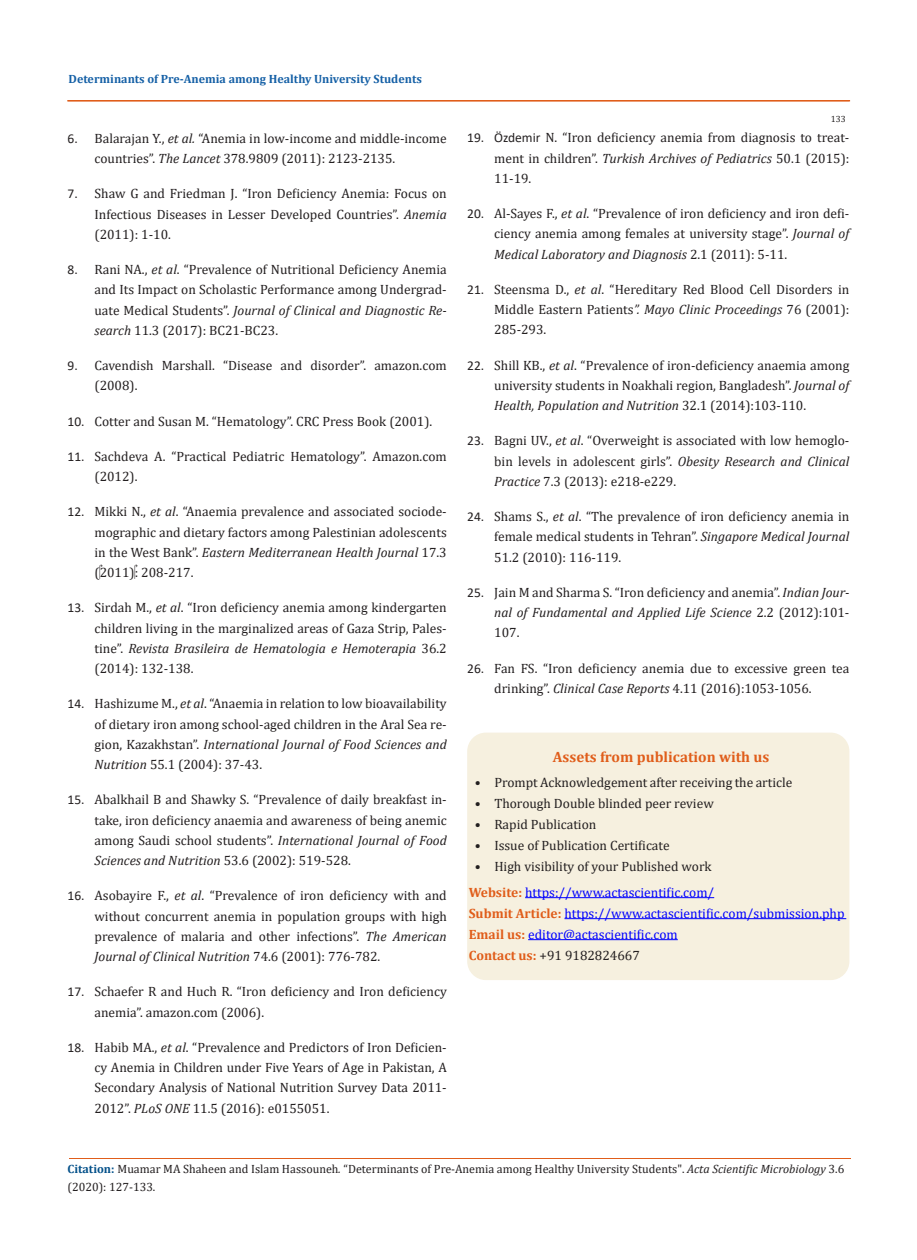
<style>
.page{position:relative;width:917px;height:1260px;background:#fff}
.page>*{position:absolute;margin:0;border:0;box-sizing:border-box;transform-origin:0 0}
.t1{font:700 15px "Cambria";color:#e05d1a}
.t2{font:13.5px/20.2px "Cambria";color:#231f20;text-align:justify}
.t3{font:13.5px "Cambria";color:#00f}
.t4{font:12px/18px "Cambria";color:#231f20}
.t5{font:700 12px "Cambria";color:#1560a6}
.t6{font:9px "Cambria";color:#231f20}
.s1{font-family:"Calibri"}
.s2{font-style:italic}
.s3{font-weight:700;color:#e05d1a}
.s4{font-weight:700;color:#035089}
</style>
<div class="page">
<div style="left:468px;top:733px;width:380px;height:246px;background:#f6f0df;border-radius:18px"></div>
<div style="left:467px;top:733px;width:382px;height:247px;border:2px solid #f6f0df;border-radius:18px"></div>
<hr style="left:525px;top:897px;width:189px;height:1px;background:#00f">
<hr style="left:564px;top:918px;width:282px;height:1px;background:#00f">
<hr style="left:528px;top:939px;width:149px;height:1px;background:#00f">
<hr style="left:69px;top:1158px;width:781px;height:1px;background:#e05d1a">
<p class="t5" style="left:69px;top:70px;width:355px">Determinants of Pre-Anemia among Healthy University Students</p>
<p class="t2" style="left:94px;top:128px;width:354px;text-indent:-27px"><span class="s1">6.</span> Balarajan Y., <span class="s2">et al.</span> “Anemia in low-income and middle-income countries”. <span class="s2">The Lancet</span> 378.9809 (2011): 2123-2135.</p>
<p class="t2" style="left:94px;top:184px;width:354px;text-indent:-27px"><span class="s1">7.</span> Shaw G and Friedman J. “Iron Deficiency Anemia: Focus on Infectious Diseases in Lesser Developed Countries”. <span class="s2">Anemia </span>(2011): 1-10.</p>
<p class="t2" style="left:94px;top:259px;width:354px;text-indent:-27px"><span class="s1">8.</span> Rani NA., <span class="s2">et al</span>. “Prevalence of Nutritional Deficiency Anemia and Its Impact on Scholastic Performance among Undergrad&shy;uate Medical Students”. <span class="s2">Journal of Clinical and Diagnostic Re&shy;search</span> 11.3 (2017): BC21-BC23.</p>
<p class="t2" style="left:94px;top:355px;width:354px;text-indent:-27px"><span class="s1">9.</span> Cavendish Marshall. “Disease and disorder”. amazon.com (2008).</p>
<p class="t2" style="left:67px;top:411px;width:366px"><span class="s1">10.</span> Cotter and Susan M. “Hematology”. CRC Press Book (2001).</p>
<p class="t2" style="left:94px;top:446px;width:354px;text-indent:-27px"><span class="s1">11.</span> Sachdeva A. “Practical Pediatric Hematology”. Amazon.com (2012).</p>
<p class="t2" style="left:94px;top:502px;width:354px;text-indent:-27px"><span class="s1">12.</span> Mikki N., <span class="s2">et al</span>. “Anaemia prevalence and associated sociode&shy;mographic and dietary factors among Palestinian adolescents in the West Bank”. <span class="s2">Eastern Mediterranean Health Journal</span> 17.3 (2011): 208-217.</p>
<p class="t2" style="left:94px;top:598px;width:354px;text-indent:-27px"><span class="s1">13.</span> Sirdah M., <span class="s2">et al</span>. “Iron deficiency anemia among kindergarten children living in the marginalized areas of Gaza Strip, Pales&shy;tine”. <span class="s2">Revista Brasileira de Hematologia e Hemoterapia</span> 36.2 (2014): 132-138.</p>
<p class="t2" style="left:94px;top:694px;width:354px;text-indent:-27px"><span class="s1">14.</span> Hashizume M., <span class="s2">et al</span>. “Anaemia in relation to low bioavailability of dietary iron among school-aged children in the Aral Sea re&shy;gion, Kazakhstan”. <span class="s2">International Journal of Food Sciences and Nutrition</span> 55.1 (2004): 37-43.</p>
<p class="t2" style="left:94px;top:790px;width:354px;text-indent:-27px"><span class="s1">15.</span> Abalkhail B and Shawky S. “Prevalence of daily breakfast in&shy;take, iron deficiency anaemia and awareness of being anemic among Saudi school students”. <span class="s2">International Journal of Food Sciences and Nutrition</span> 53.6 (2002): 519-528.</p>
<p class="t2" style="left:94px;top:886px;width:354px;text-indent:-27px"><span class="s1">16.</span> Asobayire F., <span class="s2">et al</span>. “Prevalence of iron deficiency with and without concurrent anemia in population groups with high prevalence of malaria and other infections”. <span class="s2">The American Journal of Clinical Nutrition</span> 74.6 (2001): 776-782.</p>
<p class="t2" style="left:94px;top:982px;width:354px;text-indent:-27px"><span class="s1">17.</span> Schaefer R and Huch R. “Iron deficiency and Iron deficiency anemia”. amazon.com (2006).</p>
<p class="t2" style="left:94px;top:1037px;width:354px;text-indent:-27px"><span class="s1">18.</span> Habib MA., <span class="s2">et al</span>. “Prevalence and Predictors of Iron Deficien&shy;cy Anemia in Children under Five Years of Age in Pakistan, A Secondary Analysis of National Nutrition Survey Data 2011- 2012”. <span class="s2">PLoS ONE</span> 11.5 (2016): e0155051.</p>
<p class="t6" style="left:830px;top:114px;width:16px">133</p>
<p class="t2" style="left:494px;top:128px;width:357px;text-indent:-27px"><span class="s1">19. Özdemir</span> N. “Iron deficiency anemia from diagnosis to treat&shy;ment in children”. <span class="s2">Turkish Archives of Pediatrics</span> 50.1 (2015):<br>11-19.</p>
<p class="t2" style="left:494px;top:203px;width:357px;text-indent:-27px"><span class="s1">20.</span> Al-Sayes F., <span class="s2">et al</span>. “Prevalence of iron deficiency and iron defi&shy;ciency anemia among females at university stage”. <span class="s2">Journal of Medical Laboratory and Diagnosis</span> 2.1 (2011): 5-11.</p>
<p class="t2" style="left:494px;top:279px;width:357px;text-indent:-27px"><span class="s1">21.</span> Steensma D., <span class="s2">et al</span>. “Hereditary Red Blood Cell Disorders in Middle Eastern Patients<span class="s2">”. Mayo Clinic Proceedings</span> 76 (2001):<br>285-293.</p>
<p class="t2" style="left:494px;top:355px;width:357px;text-indent:-27px"><span class="s1">22.</span> Shill KB., <span class="s2">et al</span>. “Prevalence of iron-deficiency anaemia among university students in Noakhali region, Bangladesh”. <span class="s2">Journal of Health, Population and Nutrition</span> 32.1 (2014):103-110.</p>
<p class="t2" style="left:494px;top:431px;width:357px;text-indent:-27px"><span class="s1">23.</span> Bagni UV., <span class="s2">et al</span>. “Overweight is associated with low hemoglo&shy;bin levels in adolescent girls”. <span class="s2">Obesity Research and Clinical Practice</span> 7.3 (2013): e218-e229.</p>
<p class="t2" style="left:494px;top:506px;width:357px;text-indent:-27px"><span class="s1">24.</span> Shams S., <span class="s2">et al</span>. “The prevalence of iron deficiency anemia in female medical students in Tehran”. <span class="s2">Singapore Medical Journal </span>51.2 (2010): 116-119.</p>
<p class="t2" style="left:494px;top:582px;width:357px;text-indent:-27px"><span class="s1">25.</span> Jain M and Sharma S. “Iron deficiency and anemia”. <span class="s2">Indian Jour&shy;nal of Fundamental and Applied Life Science</span> 2.2 (2012):101- 107.</p>
<p class="t2" style="left:494px;top:658px;width:357px;text-indent:-27px"><span class="s1">26.</span> Fan FS. “Iron deficiency anemia due to excessive green tea drinking”. <span class="s2">Clinical Case Reports</span> 4.11 (2016):1053-1056.</p>
<p class="t1" style="left:553px;top:746px;width:218px">Assets from publication with us</p>
<p class="t2" style="left:475px;top:772px;width:319px">• Prompt Acknowledgement after receiving the article</p>
<p class="t2" style="left:475px;top:793px;width:240px">• Thorough Double blinded peer review</p>
<p class="t2" style="left:475px;top:814px;width:123px">• Rapid Publication</p>
<p class="t2" style="left:475px;top:835px;width:196px">• Issue of Publication Certificate</p>
<p class="t2" style="left:475px;top:856px;width:238px">• High visibility of your Published work</p>
<p class="t3" style="left:468px;top:884px;width:247px"><span class="s3">Website:</span> https://www.actascientific.com/</p>
<p class="t3" style="left:468px;top:905px;width:377px"><span class="s3">Submit Article:</span> https://www.actascientific.com/submission.php</p>
<p class="t3" style="left:468px;top:926px;width:210px"><span class="s3">Email us:</span> editor@actascientific.com</p>
<p class="t2" style="left:468px;top:945px;width:173px"><span class="s3">Contact us:</span> +91 9182824667</p>
<p class="t4" style="left:67px;top:1160px;width:778px"><span class="s4">Citation:</span> Muamar MA Shaheen and Islam Hassouneh<span class="s2">.</span> “Determinants of Pre-Anemia among Healthy University Students". <span class="s2">Acta Scientific Microbiology</span> 3.6 (2020): 127-133.</p>
</div>
